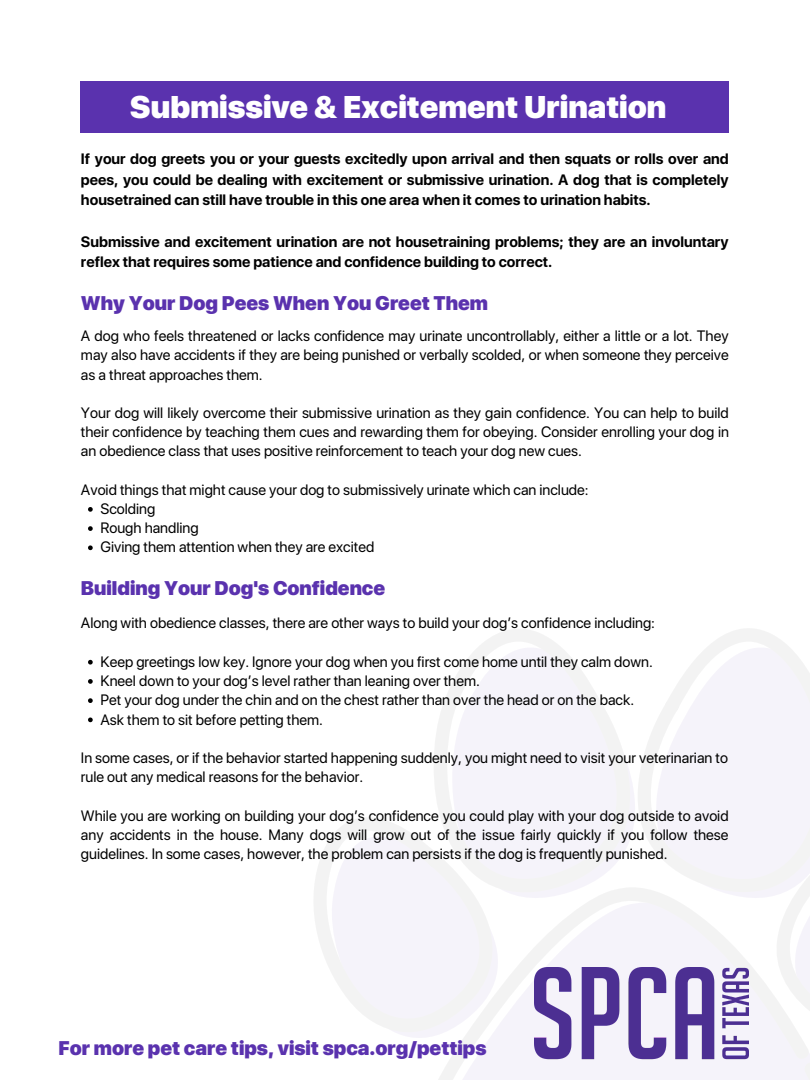
<style>
.page{position:relative;width:810px;height:1080px;background:#fff}
.page>*{position:absolute;margin:0;border:0;box-sizing:border-box;transform-origin:0 0}
.t1{font:900 31.25px "SF Pro Display";color:#fff}
.t2{font:900 19.69px "SF Pro Display";color:#5a32ae}
.t3{font:15px/19.2px "SF Pro Display";color:#000}
.t4{font:700 15px/20.6px "SF Pro Display";color:#000;text-align:justify}
</style>
<div class="page">
<div style="left:81px;top:81px;width:648px;height:52px;background:#5a32ae"></div>
<svg style="left:314px;top:818px;width:117px;height:216px;fill:#f5f3fa"></svg>
<svg style="left:431px;top:629px;width:204px;height:258px;fill:#f5f3fa"></svg>
<svg style="left:638px;top:629px;width:172px;height:258px;fill:#f5f3fa"></svg>
<div style="left:745px;top:809px;width:65px;height:78px;background:#f5f3fa"></div>
<svg style="left:413px;top:887px;width:397px;height:193px;fill:#f5f3fa"></svg>
<img style="left:535px;top:967px;width:213px;height:93px">
<svg style="left:88px;top:507px;width:5px;height:5px"></svg>
<svg style="left:88px;top:526px;width:5px;height:5px"></svg>
<svg style="left:88px;top:545px;width:5px;height:5px"></svg>
<svg style="left:88px;top:660px;width:5px;height:5px"></svg>
<svg style="left:88px;top:679px;width:5px;height:5px"></svg>
<svg style="left:88px;top:698px;width:5px;height:5px"></svg>
<svg style="left:88px;top:718px;width:5px;height:4px"></svg>
<h1 class="t1" style="left:130px;top:88px;width:538px">Submissive &amp; Excitement Urination</h1>
<p class="t4" style="left:81px;top:149px;width:649px">If your dog greets you or your guests excitedly upon arrival and then squats or rolls over and pees, you could be dealing with excitement or submissive urination. A dog that is completely housetrained can still have trouble in this one area when it comes to urination habits.</p>
<p class="t4" style="left:81px;top:231px;width:649px">Submissive and excitement urination are not housetraining problems; they are an involuntary reflex that requires some patience and confidence building to correct.</p>
<h2 class="t2" style="left:81px;top:291px;width:409px">Why Your Dog Pees When You Greet Them</h2>
<p class="t3" style="left:81px;top:326px;width:649px;text-align:justify">A dog who feels threatened or lacks confidence may urinate uncontrollably, either a little or a lot. They may also have accidents if they are being punished or verbally scolded, or when someone they perceive as a threat approaches them.</p>
<p class="t3" style="left:81px;top:403px;width:649px;text-align:justify">Your dog will likely overcome their submissive urination as they gain confidence. You can help to build their confidence by teaching them cues and rewarding them for obeying. Consider enrolling your dog in an obedience class that uses positive reinforcement to teach your dog new cues.</p>
<p class="t3" style="left:81px;top:480px;width:509px">Avoid things that might cause your dog to submissively urinate which can include:</p>
<p class="t3" style="left:100px;top:499px;width:275px">Scolding<br>Rough handling<br>Giving them attention when they are excited</p>
<h2 class="t2" style="left:81px;top:576px;width:306px">Building Your Dog's Confidence</h2>
<p class="t3" style="left:81px;top:614px;width:576px">Along with obedience classes, there are other ways to build your dogʼs confidence including:</p>
<p class="t3" style="left:100px;top:652px;width:554px">Keep greetings low key. Ignore your dog when you first come home until they calm down.<br>Kneel down to your dogʼs level rather than leaning over them.<br>Pet your dog under the chin and on the chest rather than over the head or on the back.<br>Ask them to sit before petting them.</p>
<p class="t3" style="left:81px;top:748px;width:648px">In some cases, or if the behavior started happening suddenly, you might need to visit your veterinarian to rule out any medical reasons for the behavior.</p>
<p class="t3" style="left:81px;top:806px;width:649px;text-align:justify">While you are working on building your dogʼs confidence you could play with your dog outside to avoid any accidents in the house. Many dogs will grow out of the issue fairly quickly if you follow these guidelines. In some cases, however, the problem can persists if the dog is frequently punished.</p>
<h2 class="t2" style="left:59px;top:1037px;width:429px">For more pet care tips, visit spca.org/pettips</h2>
</div>
